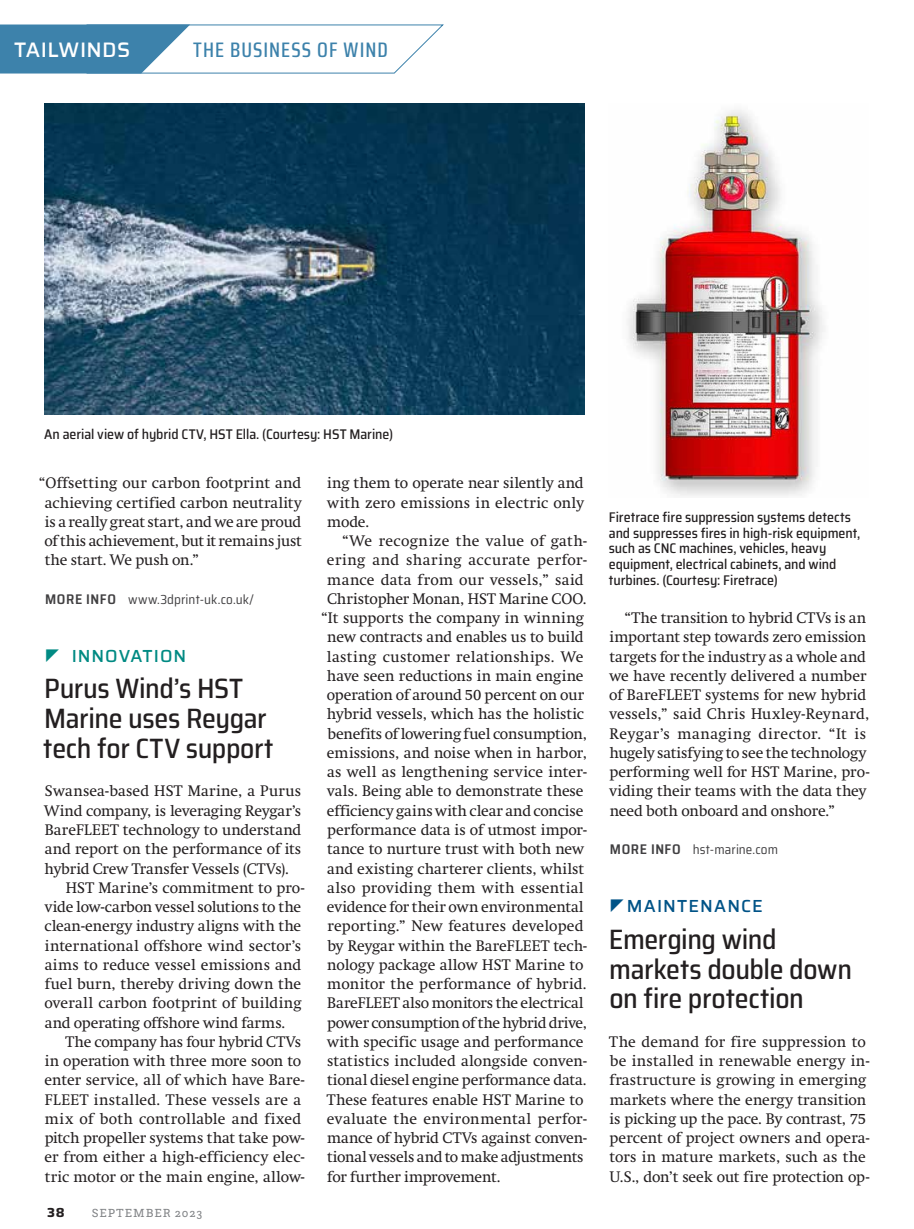
<style>
.page{position:relative;width:914px;height:1229px;background:#fff}
.page>*{position:absolute;margin:0;border:0;box-sizing:border-box;transform-origin:0 0}
.t1{font:500 semi-condensed 28px/29.8px "Saira";letter-spacing:-.015em;color:#231f20}
.t2{font:500 21px "Saira Condensed";letter-spacing:.05em;color:#3d82ab}
.t3{font:500 21px "Saira";letter-spacing:.015em;color:#fff}
.t4{font:500 17.5px "Saira";letter-spacing:.07em;color:#005387}
.t5{font:500 17.5px "Saira";letter-spacing:.055em;color:#008a83}
.t6{font:15.05px/19.2px "Swift";letter-spacing:.005em;color:#231f20;text-align:justify}
.t7{font:15.05px "Swift";letter-spacing:.025em;color:#231f20}
.t8{font:15.05px "Swift";letter-spacing:-.015em;color:#231f20}
.t9{font:15.05px "Swift";letter-spacing:-.025em;color:#231f20}
.t10{font:15.05px "Swift";letter-spacing:-.02em;color:#231f20}
.t11{font:15.05px "Swift";letter-spacing:.03em;color:#231f20}
.t12{font:500 semi-condensed 14px/15.8px "Saira";letter-spacing:-.005em;color:#231f20}
.t13{font:semi-condensed 13.12px "Saira";letter-spacing:.005em;color:#414042}
.t14{font:700 13.12px "Saira";color:#231f20}
.t15{font:12.25px "Questa Slab";letter-spacing:.07em;color:#808285}
.s1{font-weight:600;font-size:14px}
</style>
<div class="page">
<img style="left:627px;top:110px;width:198px;height:386px">
<img style="left:44px;top:103px;width:540px;height:311px">
<svg style="left:0;top:24px;width:444px;height:50px"></svg>
<h2 class="t3" style="left:14px;top:33px;width:118px">TAILWINDS</h2>
<h2 class="t2" style="left:193px;top:34px;width:196px">THE BUSINESS OF WIND</h2>
<p class="t12" style="left:44px;top:425px;width:350px">An aerial view of hybrid CTV, HST Ella. (Courtesy: HST Marine)</p>
<p class="t6" style="left:44px;top:473px;width:259px;text-indent:-6px">“Offsetting our carbon footprint and achieving certified carbon neutrality is a really great start, and we are proud of this achievement, but it remains just the start. We push on.”</p>
<p class="t13" style="left:45px;top:589px;width:210px"><span class="s1">MORE INFO</span> www.3dprint-uk.co.uk/</p>
<p class="t5" style="left:72px;top:642px;width:116px">INNOVATION</p>
<h1 class="t1" style="left:43px;top:673px;width:232px">Purus Wind’s HST<br>Marine uses Reygar tech for CTV support</h1>
<p class="t6" style="left:45px;top:781px;width:258px">Swansea-based HST Marine, a Purus</p>
<p class="t6" style="left:44px;top:801px;width:258px">Wind company, is leveraging Reygar’s</p>
<p class="t6" style="left:45px;top:820px;width:258px">BareFLEET technology to understand</p>
<p class="t6" style="left:45px;top:839px;width:258px">and report on the performance of its</p>
<p class="t6" style="left:45px;top:858px;width:246px">hybrid Crew Transfer Vessels (CTVs).</p>
<p class="t6" style="left:66px;top:878px;width:240px">HST Marine’s commitment to pro-</p>
<p class="t8" style="left:45px;top:898px;width:258px">vide low-carbon vessel solutions to the</p>
<p class="t6" style="left:44px;top:916px;width:258px">clean-energy industry aligns with the</p>
<p class="t6" style="left:45px;top:935px;width:258px">international offshore wind sector’s</p>
<p class="t6" style="left:45px;top:955px;width:258px">aims to reduce vessel emissions and</p>
<p class="t6" style="left:45px;top:974px;width:258px">fuel burn, thereby driving down the</p>
<p class="t6" style="left:44px;top:993px;width:258px">overall carbon footprint of building</p>
<p class="t6" style="left:45px;top:1012px;width:242px">and operating offshore wind farms.</p>
<p class="t6" style="left:65px;top:1032px;width:237px">The company has four hybrid CTVs</p>
<p class="t6" style="left:45px;top:1051px;width:258px">in operation with three more soon to</p>
<p class="t6" style="left:44px;top:1070px;width:262px">enter service, all of which have Bare-</p>
<p class="t6" style="left:45px;top:1089px;width:258px">FLEET installed. These vessels are a</p>
<p class="t7" style="left:45px;top:1109px;width:258px">mix of both controllable and fixed</p>
<p class="t6" style="left:45px;top:1128px;width:261px">pitch propeller systems that take pow-</p>
<p class="t6" style="left:44px;top:1147px;width:262px">er from either a high-efficiency elec-</p>
<p class="t6" style="left:45px;top:1166px;width:261px">tric motor or the main engine, allow-</p>
<p class="t14" style="left:47px;top:1202px;width:19px">38</p>
<p class="t15" style="left:92px;top:1205px;width:112px">SEPTEMBER 2023</p>
<p class="t6" style="left:327px;top:473px;width:258px">ing them to operate near silently and with zero emissions in electric only mode.</p>
<p class="t7" style="left:342px;top:532px;width:246px">“We recognize the value of gath-</p>
<p class="t11" style="left:327px;top:551px;width:262px">ering and sharing accurate perfor-</p>
<p class="t6" style="left:327px;top:570px;width:258px">mance data from our vessels,” said</p>
<p class="t6" style="left:327px;top:589px;width:261px">Christopher Monan, HST Marine COO.</p>
<p class="t6" style="left:321px;top:608px;width:264px">“It supports the company in winning</p>
<p class="t6" style="left:327px;top:627px;width:258px">new contracts and enables us to build</p>
<p class="t7" style="left:327px;top:647px;width:258px">lasting customer relationships. We</p>
<p class="t6" style="left:327px;top:666px;width:258px">have seen reductions in main engine</p>
<p class="t6" style="left:327px;top:685px;width:259px">operation of around 50 percent on our</p>
<p class="t6" style="left:327px;top:704px;width:258px">hybrid vessels, which has the holistic</p>
<p class="t6" style="left:327px;top:724px;width:261px">benefits of lowering fuel consumption,</p>
<p class="t6" style="left:327px;top:743px;width:261px">emissions, and noise when in harbor,</p>
<p class="t6" style="left:327px;top:762px;width:261px">as well as lengthening service inter-</p>
<p class="t6" style="left:327px;top:781px;width:258px">vals. Being able to demonstrate these</p>
<p class="t6" style="left:327px;top:801px;width:258px">efficiency gains with clear and concise</p>
<p class="t6" style="left:327px;top:820px;width:261px">performance data is of utmost impor-</p>
<p class="t6" style="left:327px;top:839px;width:258px">tance to nurture trust with both new</p>
<p class="t6" style="left:327px;top:858px;width:258px">and existing charterer clients, whilst</p>
<p class="t7" style="left:327px;top:878px;width:258px">also providing them with essential</p>
<p class="t6" style="left:327px;top:897px;width:258px">evidence for their own environmental</p>
<p class="t6" style="left:327px;top:916px;width:258px">reporting.” New features developed</p>
<p class="t6" style="left:327px;top:935px;width:261px">by Reygar within the BareFLEET tech-</p>
<p class="t6" style="left:327px;top:955px;width:258px">nology package allow HST Marine to</p>
<p class="t6" style="left:327px;top:974px;width:261px">monitor the performance of hybrid.</p>
<p class="t6" style="left:327px;top:993px;width:258px">BareFLEET also monitors the electrical</p>
<p class="t9" style="left:327px;top:1013px;width:261px">power consumption of the hybrid drive,</p>
<p class="t6" style="left:327px;top:1032px;width:258px">with specific usage and performance</p>
<p class="t6" style="left:327px;top:1051px;width:261px">statistics included alongside conven-</p>
<p class="t6" style="left:327px;top:1070px;width:261px">tional diesel engine performance data.</p>
<p class="t6" style="left:327px;top:1089px;width:258px">These features enable HST Marine to</p>
<p class="t7" style="left:327px;top:1109px;width:262px">evaluate the environmental perfor-</p>
<p class="t6" style="left:327px;top:1128px;width:261px">mance of hybrid CTVs against conven-</p>
<p class="t10" style="left:327px;top:1148px;width:258px">tional vessels and to make adjustments</p>
<p class="t6" style="left:327px;top:1166px;width:175px">for further improvement.</p>
<p class="t12" style="left:609px;top:509px;width:253px">Firetrace fire suppression systems detects and suppresses fires in high-risk equipment, such as CNC machines, vehicles, heavy equipment, electrical cabinets, and wind turbines. (Courtesy: Firetrace)</p>
<p class="t6" style="left:609px;top:608px;width:262px;text-align:left;text-indent:15px">“The transition to hybrid CTVs is an important step towards zero emission targets for the industry as a whole and we have recently delivered a number of BareFLEET systems for new hybrid vessels,” said Chris Huxley-Reynard, Reygar’s managing director. “It is hugely satisfying to see the technology performing well for HST Marine, pro&shy;viding their teams with the data they need both onboard and onshore.”</p>
<p class="t13" style="left:610px;top:840px;width:170px"><span class="s1">MORE INFO</span> hst-marine.com</p>
<p class="t4" style="left:627px;top:892px;width:137px">MAINTENANCE</p>
<h1 class="t1" style="left:609px;top:923px;width:245px">Emerging wind markets double down on fire protection</h1>
<p class="t6" style="left:609px;top:1032px;width:262px;text-align:left">The demand for fire suppression to be installed in renewable energy in&shy;frastructure is growing in emerging markets where the energy transition is picking up the pace. By contrast, 75 percent of project owners and opera&shy;tors in mature markets, such as the U.S., don’t seek out fire protection op-</p>
</div>
